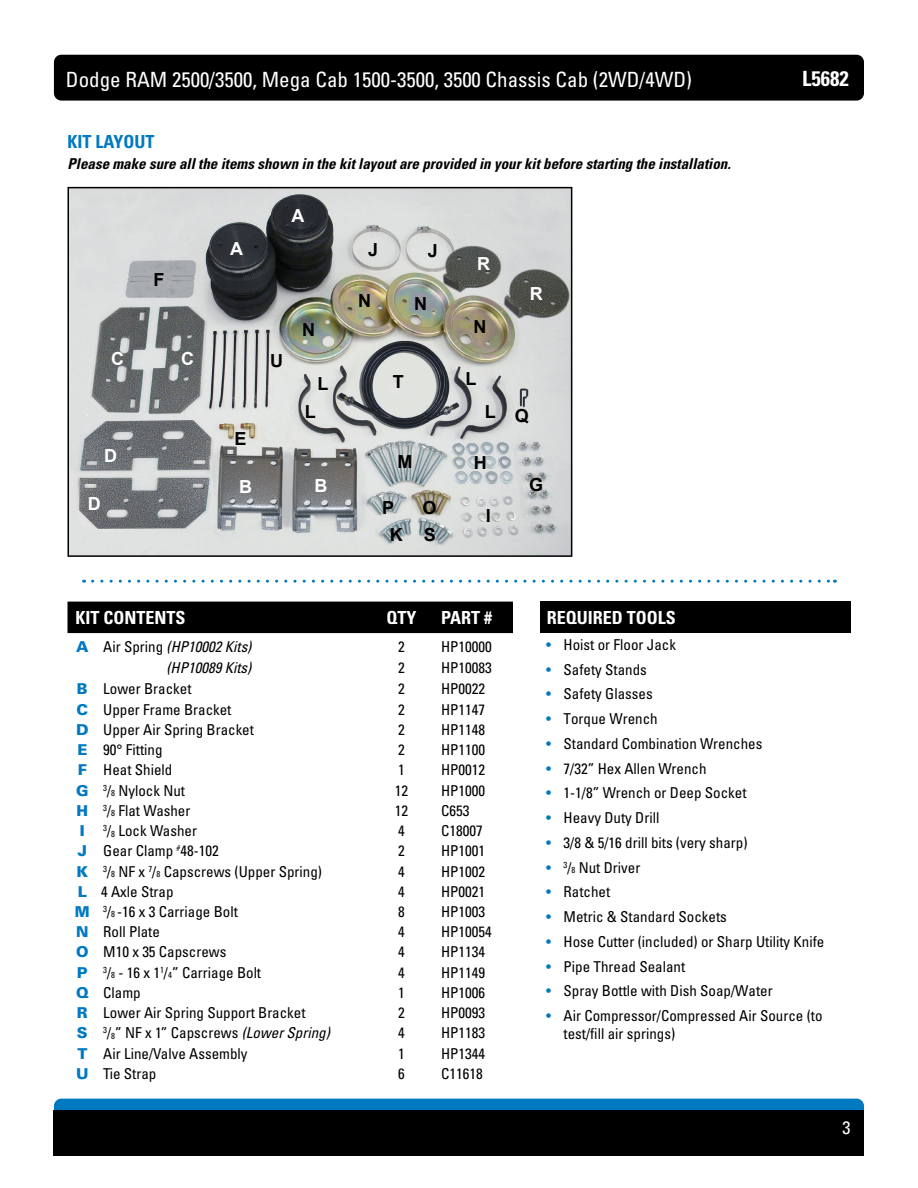
<style>
.page{position:relative;width:918px;height:1188px;background:#fff}
.page>*{position:absolute;margin:0;border:0;box-sizing:border-box;transform-origin:0 0}
.t1{font:condensed 21px "Univers LT Std";color:#fff}
.t2{font:700 condensed 21px "Univers LT Std";color:#fff}
.t3{font:700 condensed 18px "Univers LT Std";color:#fff}
.t4{font:700 18px "Arial";color:#000}
.t5{font:700 18px "Arial";color:#fff}
.t6{font:700 condensed 18px "Univers LT Std";color:#0079c1}
.t7{font:condensed 18px "Univers LT Std";color:#fff}
.t8{font:condensed 15px/24.8px "Univers LT Std";color:#000}
.t9{font:italic 700 condensed 15px "Univers LT Std";color:#000}
.t10{font:italic condensed 15px/21px "Univers LT Std";color:#000;text-align:right}
.t11{font:condensed 15px/24.8px "Univers LT Std";color:#0079c1;text-align:justify}
.s1{font-weight:900;font-style:normal;font-stretch:normal;color:#0079c1}
.s2{font-style:normal}
.s3{font-weight:900;font-stretch:normal;color:#0079c1}
.s4{font-size:8.7px}
.s5{font-style:italic}
</style>
<div class="page">
<div style="left:54px;top:55px;width:810px;height:46px;background:#000;border-radius:7px"></div>
<div style="left:54px;top:1099px;width:810px;height:45px;background:#0079c1;border-radius:7px"></div>
<div style="left:54px;top:1110px;width:810px;height:46px;background:#000"></div>
<img style="left:71px;top:190px;width:498px;height:364px">
<div style="left:68px;top:187px;width:504px;height:370px;border:2px solid #000"></div>
<div style="left:68px;top:602px;width:445px;height:31px;background:#000"></div>
<div style="left:540px;top:602px;width:310px;height:31px;background:#000"></div>
<svg style="left:93px;top:580px;width:742px;height:3px"></svg>
<h1 class="t1" style="left:66px;top:66px;width:628px">Dodge RAM 2500/3500, Mega Cab 1500-3500, 3500 Chassis Cab (2WD/4WD)</h1>
<h1 class="t2" style="left:802px;top:65px;width:48px">L5682</h1>
<p class="t6" style="left:68px;top:131px;width:89px">KIT LAYOUT</p>
<p class="t9" style="left:68px;top:154px;width:665px">Please make sure all the items shown in the kit layout are provided in your kit before starting the installation.</p>
<p class="t4" style="left:153px;top:267px;width:12px">F</p>
<p class="t5" style="left:111px;top:346px;width:14px">C</p>
<p class="t5" style="left:181px;top:346px;width:14px">C</p>
<p class="t5" style="left:104px;top:443px;width:14px">D</p>
<p class="t5" style="left:88px;top:491px;width:14px">D</p>
<p class="t5" style="left:230px;top:236px;width:14px">A</p>
<p class="t4" style="left:234px;top:426px;width:14px">E</p>
<p class="t5" style="left:291px;top:203px;width:14px">A</p>
<p class="t4" style="left:368px;top:237px;width:12px">J</p>
<p class="t4" style="left:428px;top:238px;width:12px">J</p>
<p class="t5" style="left:477px;top:251px;width:14px">R</p>
<p class="t4" style="left:270px;top:348px;width:14px">U</p>
<p class="t4" style="left:302px;top:317px;width:14px">N</p>
<p class="t4" style="left:358px;top:288px;width:14px">N</p>
<p class="t4" style="left:414px;top:291px;width:14px">N</p>
<p class="t4" style="left:474px;top:314px;width:14px">N</p>
<p class="t4" style="left:318px;top:371px;width:12px">L</p>
<p class="t4" style="left:465px;top:366px;width:12px">L</p>
<p class="t4" style="left:393px;top:369px;width:12px">T</p>
<p class="t4" style="left:305px;top:399px;width:12px">L</p>
<p class="t4" style="left:485px;top:399px;width:12px">L</p>
<p class="t4" style="left:397px;top:449px;width:16px">M</p>
<p class="t4" style="left:474px;top:450px;width:14px">H</p>
<p class="t5" style="left:239px;top:474px;width:14px">B</p>
<p class="t5" style="left:314px;top:473px;width:14px">B</p>
<p class="t4" style="left:382px;top:495px;width:14px">P</p>
<p class="t4" style="left:422px;top:495px;width:16px">O</p>
<p class="t4" style="left:390px;top:522px;width:14px">K</p>
<p class="t4" style="left:424px;top:522px;width:14px">S</p>
<p class="t4" style="left:486px;top:503px;width:7px">I</p>
<p class="t5" style="left:530px;top:281px;width:14px">R</p>
<p class="t4" style="left:515px;top:403px;width:16px">Q</p>
<p class="t4" style="left:529px;top:472px;width:16px">G</p>
<p class="t3" style="left:75px;top:606px;width:112px">KIT CONTENTS</p>
<p class="t3" style="left:386px;top:606px;width:32px">QTY</p>
<p class="t3" style="left:441px;top:606px;width:53px">PART #</p>
<p class="t10" style="left:76px;top:636px;width:177px"><span class="s1">A</span> <span class="s2">Air Spring</span> (HP10002 Kits) (HP10089 Kits)</p>
<p class="t8" style="left:398px;top:636px;width:8px;line-height:21px">2<br>2</p>
<p class="t8" style="left:441px;top:636px;width:52px;line-height:21px">HP10000<br>HP10083</p>
<p class="t8" style="left:77px;top:676px;width:116px"><span class="s3">B</span> Lower Bracket</p>
<p class="t8" style="left:398px;top:676px;width:8px">2</p>
<p class="t8" style="left:441px;top:676px;width:46px">HP0022</p>
<p class="t8" style="left:77px;top:697px;width:156px"><span class="s3">C</span> Upper Frame Bracket</p>
<p class="t8" style="left:398px;top:697px;width:8px">2</p>
<p class="t8" style="left:441px;top:697px;width:46px">HP1147</p>
<p class="t8" style="left:76px;top:717px;width:179px"><span class="s3">D</span> Upper Air Spring Bracket</p>
<p class="t8" style="left:398px;top:717px;width:8px">2</p>
<p class="t8" style="left:441px;top:717px;width:46px">HP1148</p>
<p class="t8" style="left:77px;top:737px;width:87px"><span class="s3">E</span> 90° Fitting</p>
<p class="t8" style="left:398px;top:737px;width:8px">2</p>
<p class="t8" style="left:441px;top:737px;width:46px">HP1100</p>
<p class="t8" style="left:78px;top:757px;width:96px"><span class="s3">F</span> Heat Shield</p>
<p class="t8" style="left:398px;top:757px;width:8px">1</p>
<p class="t8" style="left:441px;top:757px;width:46px">HP0012</p>
<p class="t8" style="left:76px;top:778px;width:111px"><span class="s3">G</span> <sup>3</sup>/<span class="s4">8</span> Nylock Nut</p>
<p class="t8" style="left:395px;top:778px;width:15px">12</p>
<p class="t8" style="left:441px;top:778px;width:46px">HP1000</p>
<p class="t8" style="left:77px;top:798px;width:115px"><span class="s3">H</span> <sup>3</sup>/<span class="s4">8</span> Flat Washer</p>
<p class="t8" style="left:395px;top:798px;width:15px">12</p>
<p class="t8" style="left:441px;top:798px;width:30px">C653</p>
<p class="t8" style="left:80px;top:818px;width:119px"><span class="s3">I</span> <sup>3</sup>/<span class="s4">8</span> Lock Washer</p>
<p class="t8" style="left:398px;top:818px;width:8px">4</p>
<p class="t8" style="left:441px;top:818px;width:43px">C18007</p>
<p class="t8" style="left:78px;top:838px;width:142px"><span class="s3">J</span> Gear Clamp <sup>#</sup>48-102</p>
<p class="t8" style="left:398px;top:838px;width:8px">2</p>
<p class="t8" style="left:441px;top:838px;width:46px">HP1001</p>
<p class="t8" style="left:77px;top:859px;width:247px"><span class="s3">K</span> <sup>3</sup>/<span class="s4">8</span> NF x <sup>7</sup>/<span class="s4">8</span> Capscrews (Upper Spring)</p>
<p class="t8" style="left:398px;top:859px;width:8px">4</p>
<p class="t8" style="left:441px;top:859px;width:46px">HP1002</p>
<p class="t8" style="left:78px;top:879px;width:97px"><span class="s3">L</span> 4 Axle Strap</p>
<p class="t8" style="left:398px;top:879px;width:8px">4</p>
<p class="t8" style="left:441px;top:879px;width:46px">HP0021</p>
<p class="t8" style="left:75px;top:899px;width:165px"><span class="s3">M</span> <sup>3</sup>/<span class="s4">8</span> -16 x 3 Carriage Bolt</p>
<p class="t8" style="left:398px;top:899px;width:8px">8</p>
<p class="t8" style="left:441px;top:899px;width:46px">HP1003</p>
<p class="t8" style="left:76px;top:919px;width:85px"><span class="s3">N</span> Roll Plate</p>
<p class="t8" style="left:398px;top:919px;width:8px">4</p>
<p class="t8" style="left:441px;top:919px;width:52px">HP10054</p>
<p class="t8" style="left:76px;top:939px;width:152px"><span class="s3">O</span> M10 x 35 Capscrews</p>
<p class="t8" style="left:398px;top:939px;width:8px">4</p>
<p class="t8" style="left:441px;top:939px;width:46px">HP1134</p>
<p class="t8" style="left:77px;top:960px;width:186px"><span class="s3">P</span> <sup>3</sup>/<span class="s4">8</span> - 16 x 1<sup>1</sup>/<span class="s4">4</span>” Carriage Bolt</p>
<p class="t8" style="left:398px;top:960px;width:8px">4</p>
<p class="t8" style="left:441px;top:960px;width:46px">HP1149</p>
<p class="t8" style="left:76px;top:980px;width:66px"><span class="s3">Q</span> Clamp</p>
<p class="t8" style="left:398px;top:980px;width:8px">1</p>
<p class="t8" style="left:441px;top:980px;width:46px">HP1006</p>
<p class="t8" style="left:77px;top:1000px;width:230px"><span class="s3">R</span> Lower Air Spring Support Bracket</p>
<p class="t8" style="left:398px;top:1000px;width:8px">2</p>
<p class="t8" style="left:441px;top:1000px;width:46px">HP0093</p>
<p class="t8" style="left:77px;top:1020px;width:255px"><span class="s3">S</span> <sup>3</sup>/<span class="s4">8</span>” NF x 1” Capscrews <span class="s5">(Lower Spring)</span></p>
<p class="t8" style="left:398px;top:1020px;width:8px">4</p>
<p class="t8" style="left:441px;top:1020px;width:46px">HP1183</p>
<p class="t8" style="left:77px;top:1041px;width:172px"><span class="s3">T</span> Air Line/Valve Assembly</p>
<p class="t8" style="left:398px;top:1041px;width:8px">1</p>
<p class="t8" style="left:441px;top:1041px;width:46px">HP1344</p>
<p class="t8" style="left:76px;top:1061px;width:82px"><span class="s3">U</span> Tie Strap</p>
<p class="t8" style="left:398px;top:1061px;width:8px">6</p>
<p class="t8" style="left:441px;top:1061px;width:43px">C11618</p>
<p class="t3" style="left:547px;top:606px;width:131px">REQUIRED TOOLS</p>
<p class="t11" style="left:546px;top:632px;width:6px">• • • • • • • • • • • • • • • •</p>
<p class="t8" style="left:564px;top:632px;width:262px">Hoist or Floor Jack<br>Safety Stands<br>Safety Glasses<br>Torque Wrench<br>Standard Combination Wrenches<br>7/32” Hex Allen Wrench<br>1-1/8” Wrench or Deep Socket<br>Heavy Duty Drill<br>3/8 &amp; 5/16 drill bits (very sharp)<br><sup>3</sup>/<span class="s4">8</span> Nut Driver<br>Ratchet<br>Metric &amp; Standard Sockets<br>Hose Cutter (included) or Sharp Utility Knife<br>Pipe Thread Sealant<br>Spray Bottle with Dish Soap/Water<br>Air Compressor/Compressed Air Source (to</p>
<p class="t8" style="left:564px;top:1021px;width:113px">test/fill air springs)</p>
<p class="t7" style="left:843px;top:1116px;width:9px">3</p>
</div>
